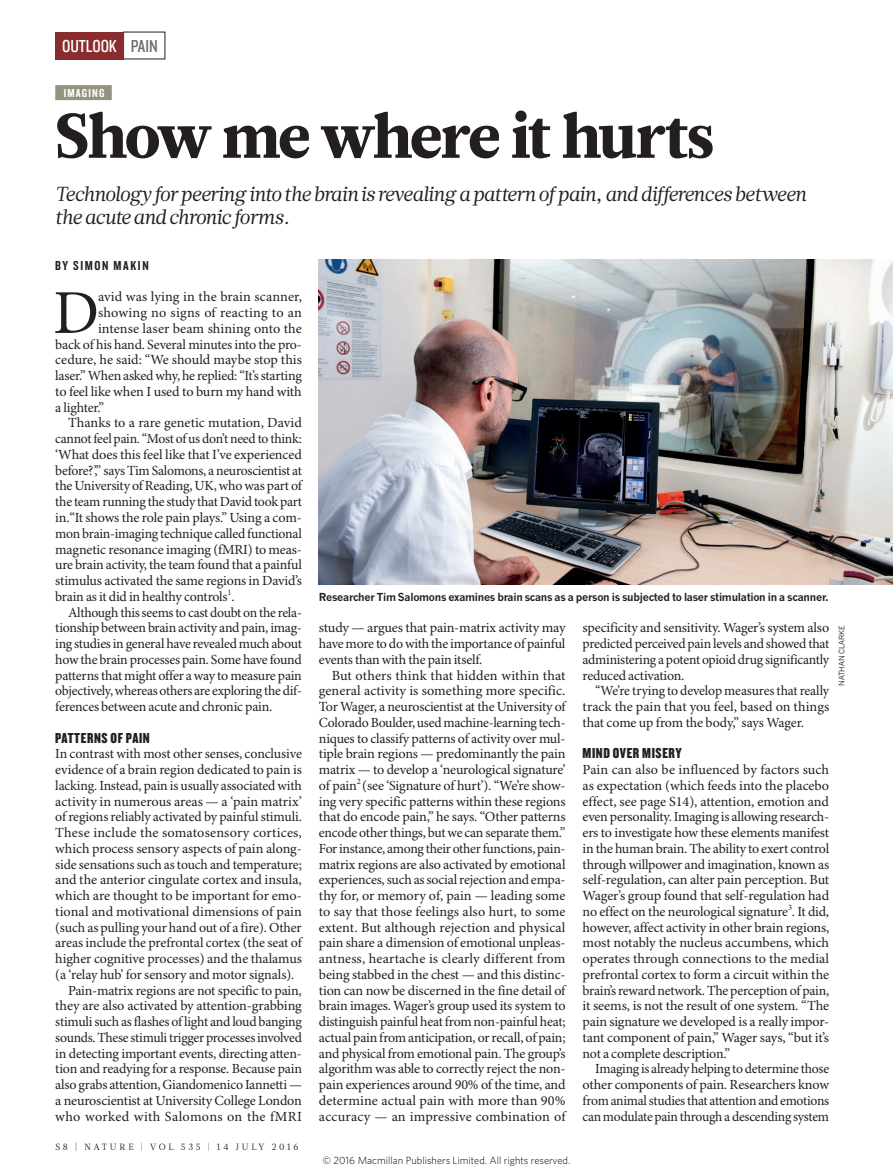
<style>
.page{position:relative;width:893px;height:1174px;background:#fff}
.page>*{position:absolute;margin:0;border:0;box-sizing:border-box;transform-origin:0 0}
.HEAD_42{font:900 63px "Glosa Math";letter-spacing:-.025em;color:#231f20}
.BODY_DROP_CAP{font:62.4px "Minion Pro";color:#231f20}
.INTRO{font:italic 20.25px/23.7px "Glosa Math";letter-spacing:-.01em;color:#231f20}
.t1{font:18px "Knockout 29 Junior Ltweight";color:#fff}
.CROSSHEAD{font:15px "Knockout 69 Full Liteweight";letter-spacing:.04em;color:#231f20}
.BODY_INDENT{font:13.95px/15.8px "Minion Pro";letter-spacing:-.015em;color:#231f20;text-align:justify}
.BODY_1ST_PARA{font:13.95px/15.8px "Minion Pro";letter-spacing:-.015em;color:#231f20;text-align:justify}
.BODY_DROP_CAP-2{font:13.95px "Minion Pro";letter-spacing:-.005em;color:#231f20}
.AUTHOR_BYLINE{font:13.5px "Knockout 49 Liteweight 2";letter-spacing:.12em;color:#231f20}
.SUBJECT_STRAP{font:12px "Knockout 49 Liteweight 2";letter-spacing:.1em;color:#fff}
.PIC_CAPTION{font:700 10.8px "News Gothic MTOT";letter-spacing:-.025em;color:#231f20}
.t2{font:300 10.5px "Whitney";color:#000}
.t3{font:9px "Glosa Math";letter-spacing:.3em;color:#231f20}
.PIC_CREDIT{font:7.5px "News Gothic MTOT";color:#231f20}
.s1{color:#6c6d70}
</style>
<div class="page">
<img style="left:319px;top:259px;width:574px;height:326px">
<div style="left:55px;top:32px;width:69px;height:27px;background:#882c2e"></div>
<div style="left:55px;top:85px;width:57px;height:15px;background:#95937f"></div>
<p class="t1" style="left:62px;top:34px;width:97px">OUTLOOK <span class="s1">PAIN</span></p>
<p class="SUBJECT_STRAP" style="left:64px;top:85px;width:42px">IMAGING</p>
<p class="HEAD_42" style="left:55px;top:94px;width:660px">Show me where it hurts</p>
<p class="INTRO" style="left:55px;top:182px;width:753px">Technology for peering into the brain is revealing a pattern of pain, and differences between the acute and chronic forms.</p>
<p class="AUTHOR_BYLINE" style="left:55px;top:257px;width:95px">BY SIMON MAKIN</p>
<p class="BODY_DROP_CAP" style="left:53px;top:276px;width:47px">D</p>
<p class="BODY_DROP_CAP-2" style="left:98px;top:288px;width:205px">avid was lying in the brain scanner,</p>
<p class="BODY_DROP_CAP-2" style="left:98px;top:304px;width:205px">showing no signs of reacting to an</p>
<p class="BODY_DROP_CAP-2" style="left:98px;top:320px;width:205px">intense laser beam shining onto the</p>
<p class="BODY_DROP_CAP-2" style="left:55px;top:336px;width:248px">back of his hand. Several minutes into the pro-</p>
<p class="BODY_DROP_CAP-2" style="left:55px;top:351px;width:248px">cedure, he said: “We should maybe stop this</p>
<p class="BODY_DROP_CAP-2" style="left:55px;top:367px;width:248px">laser.” When asked why, he replied: “It’s starting</p>
<p class="BODY_DROP_CAP-2" style="left:55px;top:383px;width:248px">to feel like when I used to burn my hand with</p>
<p class="BODY_DROP_CAP-2" style="left:55px;top:399px;width:50px">a lighter.”</p>
<p class="BODY_INDENT" style="left:55px;top:416px;width:248px;text-indent:13px">Thanks to a rare genetic mutation, David cannot feel pain. “Most of us don’t need to think: ‘What does this feel like that I’ve experienced before?’,” says Tim Salomons, a neuroscientist at the University of Reading, UK, who was part of the team running the study that David took part in.“It shows the role pain plays.” Using a com&shy;mon brain-imaging technique called functional magnetic resonance imaging (fMRI) to meas&shy;ure brain activity, the team found that a painful stimulus activated the same regions in David’s brain as it did in healthy controls<sup>1</sup>.</p>
<p class="BODY_INDENT" style="left:55px;top:605px;width:248px;text-indent:13px">Although this seems to cast doubt on the rela&shy;tionship between brain activity and pain, imag&shy;ing studies in general have revealed much about how the brain processes pain. Some have found patterns that might offer a way to measure pain objectively, whereas others are exploring the dif&shy;ferences between acute and chronic pain.</p>
<p class="CROSSHEAD" style="left:55px;top:728px;width:96px">PATTERNS OF PAIN</p>
<p class="BODY_1ST_PARA" style="left:55px;top:746px;width:248px">In contrast with most other senses, conclusive evidence of a brain region dedicated to pain is lacking. Instead, pain is usually associated with activity in numerous areas — a ‘pain matrix’ of regions reliably activated by painful stimuli.<br>These include the somatosensory cortices, which process sensory aspects of pain along&shy;side sensations such as touch and temperature; and the anterior cingulate cortex and insula, which are thought to be important for emo&shy;tional and motivational dimensions of pain (such as pulling your hand out of a fire). Other areas include the prefrontal cortex (the seat of higher cognitive processes) and the thalamus (a ‘relay hub’ for sensory and motor signals).</p>
<p class="BODY_INDENT" style="left:55px;top:983px;width:248px;text-indent:13px">Pain-matrix regions are not specific to pain, they are also activated by attention-grabbing stimuli such as flashes of light and loud banging sounds. These stimuli trigger processes involved in detecting important events, directing atten&shy;tion and readying for a response. Because pain also grabs attention, Giandomenico Iannetti — a neuroscientist at University College London who worked with Salomons on the fMRI</p>
<p class="t3" style="left:55px;top:1141px;width:245px">S8 | NATURE | VOL 535 | 14 JULY 2016</p>
<p class="PIC_CAPTION" style="left:319px;top:590px;width:511px">Researcher Tim Salomons examines brain scans as a person is subjected to laser stimulation in a scanner.</p>
<p class="BODY_INDENT" style="left:319px;top:620px;width:248px">study — argues that pain-matrix activity may have more to do with the importance of painful events than with the pain itself.</p>
<p class="BODY_INDENT" style="left:319px;top:668px;width:248px;text-indent:13px">But others think that hidden within that general activity is something more specific.<br>Tor Wager, a neuroscientist at the University of Colorado Boulder, used machine-learning tech&shy;niques to classify patterns of activity over mul&shy;tiple brain regions — predominantly the pain matrix — to develop a ‘neurological signature’ of pain<sup>2</sup> (see ‘Signature of hurt’). “We’re show&shy;ing very specific patterns within these regions that do encode pain,” he says. “Other patterns encode other things, but we can separate them.” For instance, among their other functions, pain&shy;matrix regions are also activated by emotional experiences, such as social rejection and empa&shy;thy for, or memory of, pain — leading some to say that those feelings also hurt, to some extent. But although rejection and physical pain share a dimension of emotional unpleas&shy;antness, heartache is clearly different from being stabbed in the chest — and this distinc&shy;tion can now be discerned in the fine detail of brain images. Wager’s group used its system to distinguish painful heat from non-painful heat; actual pain from anticipation, or recall, of pain; and physical from emotional pain. The group’s algorithm was able to correctly reject the non&shy;pain experiences around 90% of the time, and determine actual pain with more than 90% accuracy — an impressive combination of</p>
<p class="BODY_INDENT" style="left:583px;top:620px;width:248px">specificity and sensitivity. Wager’s system also predicted perceived pain levels and showed that administering a potent opioid drug significantly reduced activation.</p>
<p class="BODY_INDENT" style="left:583px;top:683px;width:248px;text-indent:13px">“We’re trying to develop measures that really track the pain that you feel, based on things that come up from the body,” says Wager.</p>
<p class="CROSSHEAD" style="left:583px;top:744px;width:101px">MIND OVER MISERY</p>
<p class="BODY_1ST_PARA" style="left:583px;top:762px;width:248px">Pain can also be influenced by factors such as expectation (which feeds into the placebo effect, see page S14), attention, emotion and even personality. Imaging is allowing research&shy;ers to investigate how these elements manifest in the human brain. The ability to exert control through willpower and imagination, known as self-regulation, can alter pain perception. But Wager’s group found that self-regulation had no effect on the neurological signature<sup>3</sup>. It did, however, affect activity in other brain regions, most notably the nucleus accumbens, which operates through connections to the medial prefrontal cortex to form a circuit within the brain’s reward network. The perception of pain, it seems, is not the result of one system. “The pain signature we developed is a really impor&shy;tant component of pain,” Wager says, “but it’s not a complete description.”</p>
<p class="BODY_INDENT" style="left:583px;top:1061px;width:248px;text-indent:13px">Imaging is already helping to determine those other components of pain. Researchers know from animal studies that attention and emotions can modulate pain through a descending system</p>
<p class="PIC_CREDIT" style="left:837px;top:685px;width:62px;rotate:-90deg">NATHAN CLARKE</p>
<p class="t2" style="left:323px;top:1153px;width:249px">© 2016 Macmillan Publishers Limited. All rights reserved.</p>
</div>
